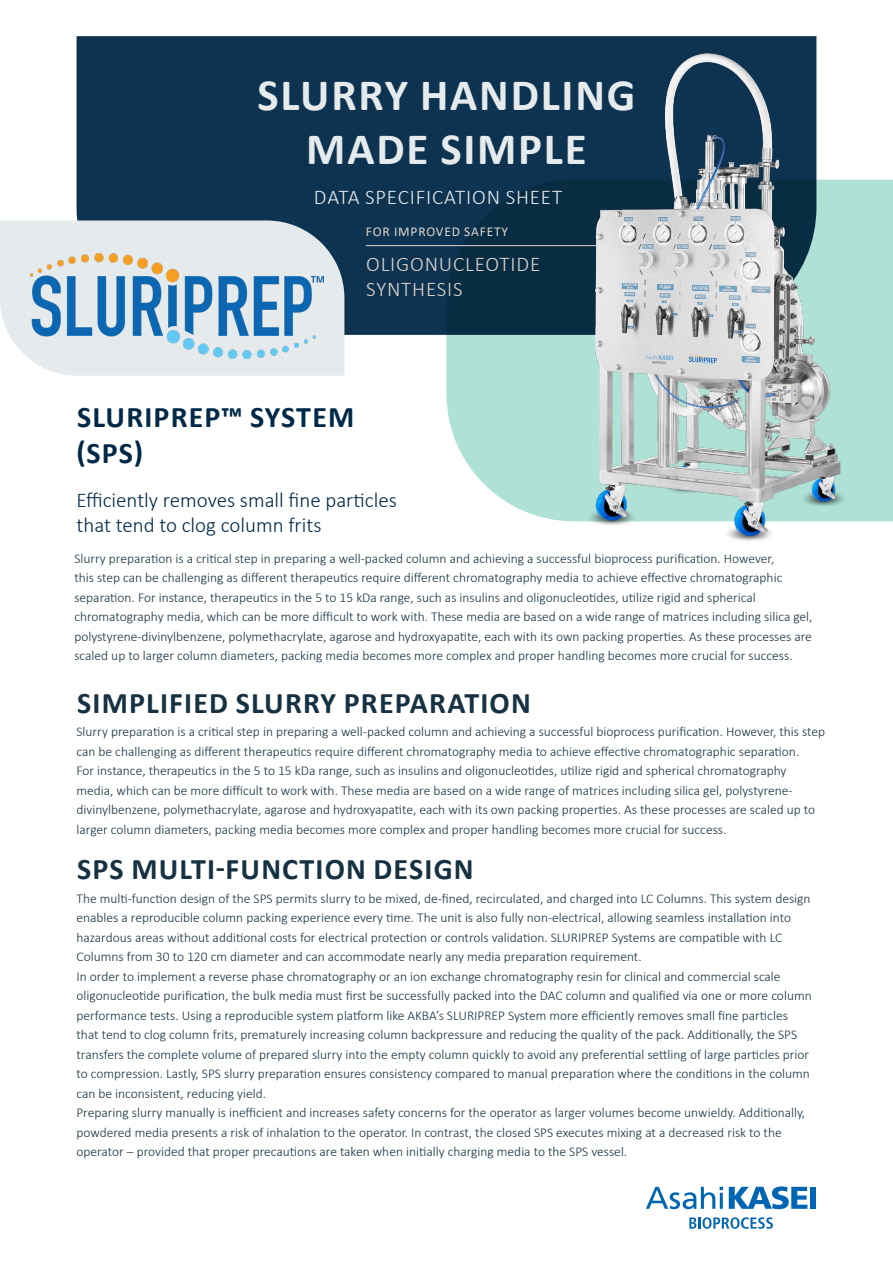
<style>
.page{position:relative;width:893px;height:1263px;background:#fff}
.page>*{position:absolute;margin:0;border:0;box-sizing:border-box;transform-origin:0 0}
.Title_01_Center{font:700 45px/54px "Calibri";letter-spacing:.04em;color:#e5eaed;text-align:center}
.Title_02_Left{font:700 30px "Calibri";letter-spacing:.04em;color:#163141}
.Title_02_Left-2{font:700 30px/36px "Calibri";letter-spacing:.04em;color:#002948}
.Intro_Text_Left{font:300 21px/25.2px "Calibri";color:#002948}
.Intro_Text_Left-2{font:300 21px/25.2px "Calibri";letter-spacing:.04em;color:#ded5ce}
.Intro_Text_Center{font:300 21px "Calibri";letter-spacing:.04em;color:#e5eaed}
.t1{font:300 13.5px/19.5px "Calibri";color:#163141}
.t2{font:13.5px "Calibri";letter-spacing:.06em;color:#ded5ce}
</style>
<div class="page">
<svg style="left:446px;top:180px;width:447px;height:341px;fill:#afe1d6"></svg>
<svg style="left:729px;top:1186px;width:78px;height:23px"></svg>
<div style="left:810px;top:1187px;width:6px;height:22px;background:#0066b3"></div>
<svg style="left:646px;top:1187px;width:77px;height:22px"></svg>
<svg style="left:689px;top:1217px;width:84px;height:12px"></svg>
<svg style="left:77px;top:36px;width:483px;height:299px;fill:#0d3351"></svg>
<svg style="left:0;top:220px;width:344px;height:156px;fill:#e5eaed"></svg>
<hr style="left:366px;top:245px;width:272px;height:1px;background:#ded5ce">
<img style="left:31px;top:254px;width:292px;height:104px">
<img style="left:560px;top:36px;width:312px;height:505px">
<p class="Title_01_Center" style="left:258px;top:68px;width:379px">SLURRY HANDLING<br>MADE SIMPLE</p>
<p class="Intro_Text_Center" style="left:314px;top:184px;width:250px">DATA SPECIFICATION SHEET</p>
<p class="t2" style="left:366px;top:222px;width:144px">FOR IMPROVED SAFETY</p>
<p class="Intro_Text_Left-2" style="left:366px;top:251px;width:176px">OLIGONUCLEOTIDE<br>SYNTHESIS</p>
<p class="Title_02_Left-2" style="left:77px;top:398px;width:279px">SLURIPREP™ SYSTEM (SPS)</p>
<p class="Intro_Text_Left" style="left:77px;top:487px;width:322px">Efficiently removes small fine particles that tend to clog column frits</p>
<p class="t1" style="left:74px;top:549px;width:740px">Slurry preparation is a critical step in preparing a well-packed column and achieving a successful bioprocess purification. However,<br>this step can be challenging as different therapeutics require different chromatography media to achieve effective chromatographic separation. For instance, therapeutics in the 5 to 15 kDa range, such as insulins and oligonucleotides, utilize rigid and spherical chromatography media, which can be more difficult to work with. These media are based on a wide range of matrices including silica gel, polystyrene-divinylbenzene, polymethacrylate, agarose and hydroxyapatite, each with its own packing properties. As these processes are scaled up to larger column diameters, packing media becomes more complex and proper handling becomes more crucial for success.</p>
<p class="Title_02_Left" style="left:77px;top:682px;width:455px">SIMPLIFIED SLURRY PREPARATION</p>
<p class="t1" style="left:77px;top:722px;width:750px">Slurry preparation is a critical step in preparing a well-packed column and achieving a successful bioprocess purification. However, this step can be challenging as different therapeutics require different chromatography media to achieve effective chromatographic separation.<br>For instance, therapeutics in the 5 to 15 kDa range, such as insulins and oligonucleotides, utilize rigid and spherical chromatography media, which can be more difficult to work with. These media are based on a wide range of matrices including silica gel, polystyrene&shy;divinylbenzene, polymethacrylate, agarose and hydroxyapatite, each with its own packing properties. As these processes are scaled up to larger column diameters, packing media becomes more complex and proper handling becomes more crucial for success.</p>
<p class="Title_02_Left" style="left:77px;top:847px;width:398px">SPS MULTI-FUNCTION DESIGN</p>
<p class="t1" style="left:77px;top:888px;width:735px">The multi-function design of the SPS permits slurry to be mixed, de-fined, recirculated, and charged into LC Columns. This system design enables a reproducible column packing experience every time. The unit is also fully non-electrical, allowing seamless installation into hazardous areas without additional costs for electrical protection or controls validation. SLURIPREP Systems are compatible with LC Columns from 30 to 120 cm diameter and can accommodate nearly any media preparation requirement.</p>
<p class="t1" style="left:77px;top:966px;width:737px">In order to implement a reverse phase chromatography or an ion exchange chromatography resin for clinical and commercial scale oligonucleotide purification, the bulk media must first be successfully packed into the DAC column and qualified via one or more column performance tests. Using a reproducible system platform like AKBA’s SLURIPREP System more efficiently removes small fine particles that tend to clog column frits, prematurely increasing column backpressure and reducing the quality of the pack. Additionally, the SPS transfers the complete volume of prepared slurry into the empty column quickly to avoid any preferential settling of large particles prior to compression. Lastly, SPS slurry preparation ensures consistency compared to manual preparation where the conditions in the column can be inconsistent, reducing yield.</p>
<p class="t1" style="left:77px;top:1103px;width:730px">Preparing slurry manually is inefficient and increases safety concerns for the operator as larger volumes become unwieldy. Additionally, powdered media presents a risk of inhalation to the operator. In contrast, the closed SPS executes mixing at a decreased risk to the operator – provided that proper precautions are taken when initially charging media to the SPS vessel.</p>
</div>
